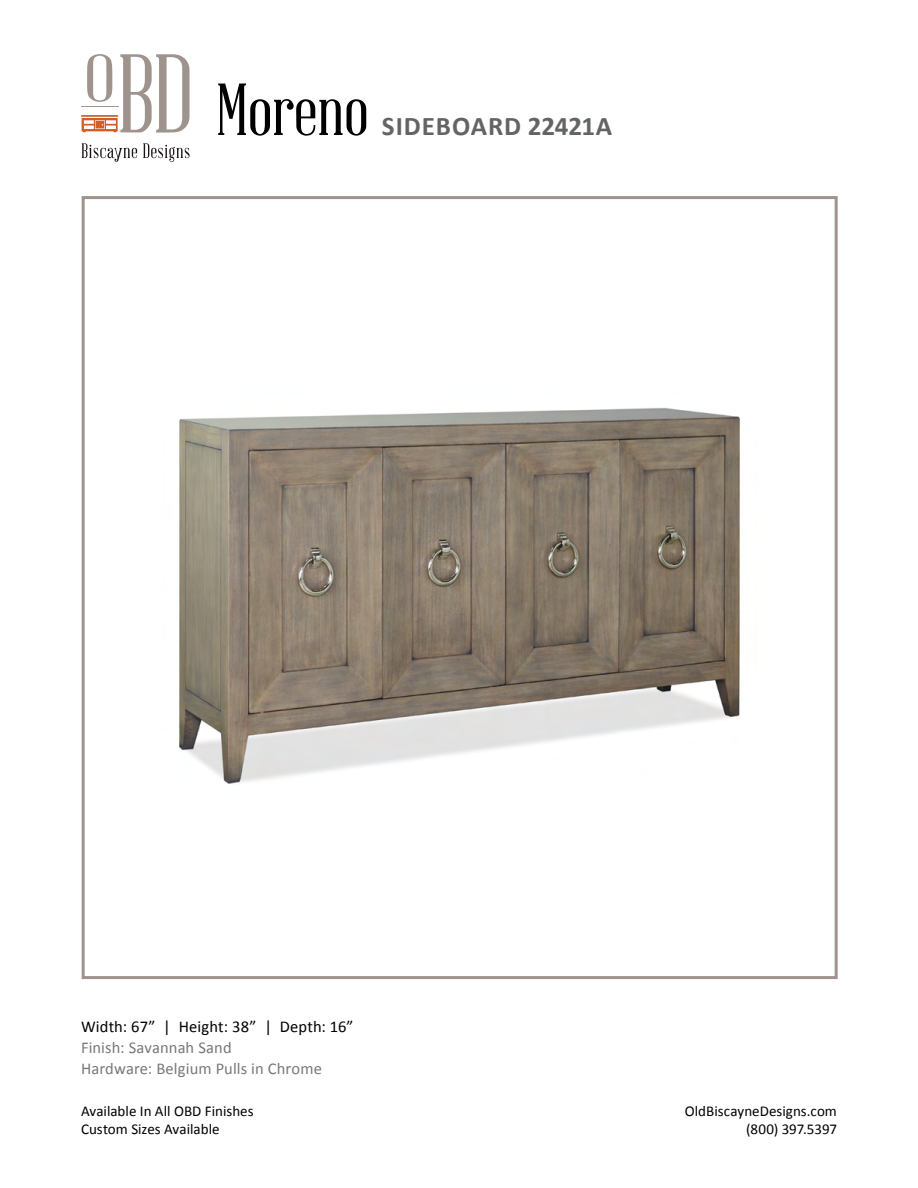
<style>
.page{position:relative;width:918px;height:1188px;background:#fff}
.page>*{position:absolute;margin:0;border:0;box-sizing:border-box;transform-origin:0 0}
.t1{font:72px "Abraham Lincoln";color:#000}
.t2{font:700 27px "Calibri";letter-spacing:.03em;color:#636466}
.t3{font:16.5px/21px "Calibri";letter-spacing:.005em;color:#77787b}
.t4{font:16.5px "Calibri";letter-spacing:.01em;color:#000}
.t5{font:15px "Calibri";color:#000}
</style>
<div class="page">
<svg style="left:82px;top:143px;width:55px;height:19px"></svg>
<svg style="left:143px;top:143px;width:47px;height:19px"></svg>
<svg style="left:81px;top:54px;width:109px;height:79px"></svg>
<img style="left:179px;top:407px;width:561px;height:377px">
<div style="left:82px;top:196px;width:756px;height:783px;border:3px solid #9f938e"></div>
<h1 class="t1" style="left:216px;top:72px;width:154px">Moreno</h1>
<h2 class="t2" style="left:382px;top:107px;width:232px">SIDEBOARD 22421A</h2>
<p class="t4" style="left:81px;top:1016px;width:274px">Width: 67” | Height: 38” | Depth: 16”</p>
<p class="t3" style="left:81px;top:1036px;width:242px">Finish: Savannah Sand<br>Hardware: Belgium Pulls in Chrome</p>
<p class="t5" style="left:81px;top:1102px;width:174px">Available In All OBD Finishes</p>
<p class="t5" style="left:685px;top:1102px;width:154px">OldBiscayneDesigns.com</p>
<p class="t5" style="left:81px;top:1120px;width:140px">Custom Sizes Available</p>
<p class="t5" style="left:746px;top:1120px;width:92px">(800) 397.5397</p>
</div>
